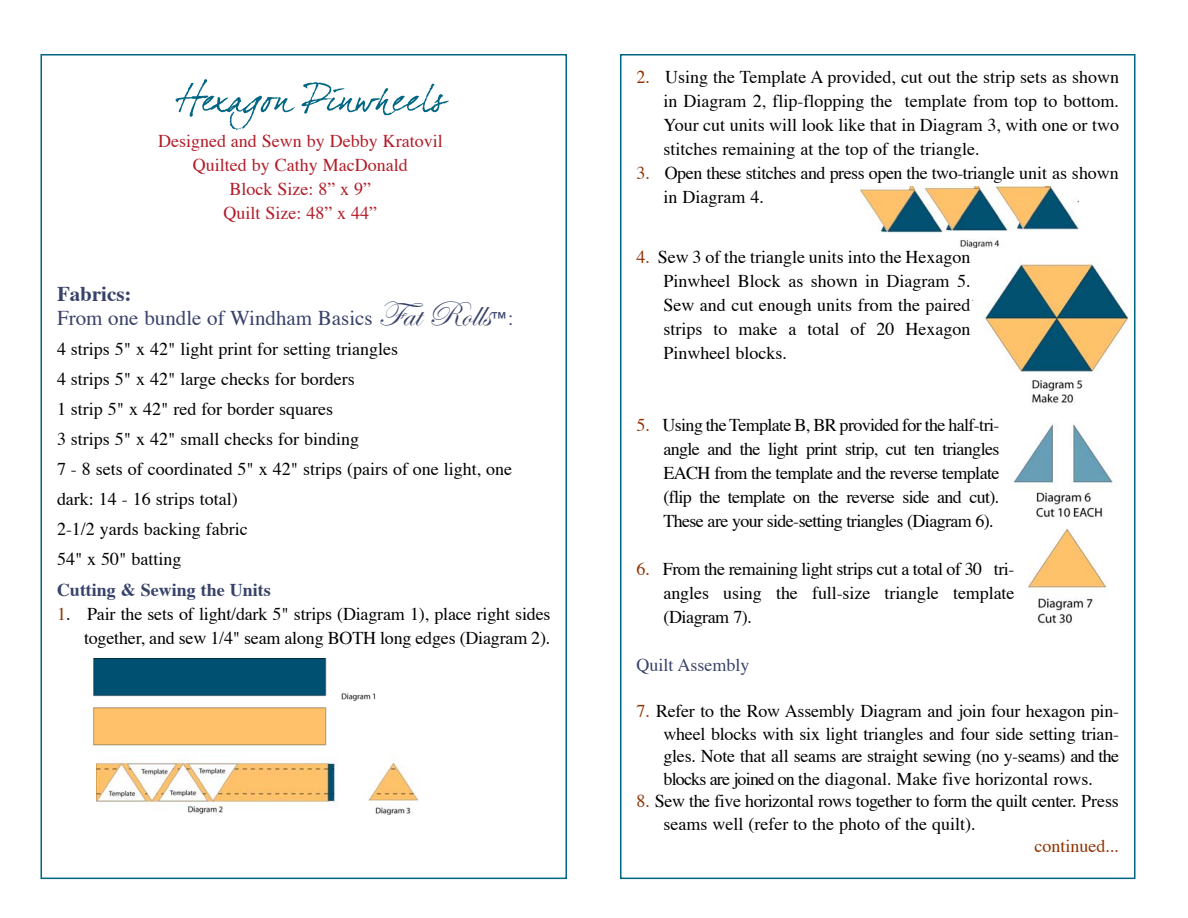
<style>
.page{position:relative;width:1188px;height:918px;background:#fff}
.page>*{position:absolute;margin:0;border:0;box-sizing:border-box;transform-origin:0 0}
.t1{font:21px/24px "Times";color:#38426a}
.t2{font:18px/24px "Times";color:#000;text-align:justify}
.t3{font:18px/24px "Times";letter-spacing:-.025em;color:#000}
.t4{font:18px/24px "Times";color:#b21b27;text-align:center}
.t5{font:18px "Times";color:#38426a}
.t6{font:18px "Times";color:#903200}
.s1{font-weight:700}
.s2{font-family:"Edwardian Script ITC";font-size:36px}
.s3{font-family:"Helvetica";font-size:18px}
.s4{font-weight:700;color:#38426a}
.s5{color:#903200}
</style>
<div class="page">
<img style="left:93px;top:659px;width:283px;height:87px">
<img style="left:97px;top:756px;width:321px;height:59px">
<img style="left:861px;top:187px;width:217px;height:61px">
<img style="left:972px;top:264px;width:155px;height:139px">
<img style="left:1013px;top:423px;width:100px;height:95px">
<img style="left:1028px;top:529px;width:78px;height:95px">
<svg style="left:176px;top:79px;width:273px;height:51px"></svg>
<p class="t4" style="left:158px;top:130px;width:286px">Designed and Sewn by Debby Kratovil<br>Quilted by Cathy MacDonald<br>Block Size: 8” x 9”<br>Quilt Size: 48” x 44”</p>
<p class="t1" style="left:57px;top:283px;width:457px"><span class="s1">Fabrics:<br></span>From one bundle of Windham Basics <span class="s2">Fat Rolls</span><span class="s3">™:</span></p>
<p class="t2" style="left:57px;top:335px;width:457px;line-height:30.2px;text-align:left">4 strips 5" x 42" light print for setting triangles<br>4 strips 5" x 42" large checks for borders<br>1 strip 5" x 42" red for border squares<br>3 strips 5" x 42" small checks for binding<br>7 - 8 sets of coordinated 5" x 42" strips (pairs of one light, one dark: 14 - 16 strips total)<br>2-1/2 yards backing fabric<br>54" x 50" batting<br><span class="s4">Cutting &amp; Sewing the Units</span></p>
<p class="t2" style="left:57px;top:604px;width:495px;text-align:right"><span class="s5">1</span>. Pair the sets of light/dark 5" strips (Diagram 1), place right sides together, and sew 1/4" seam along BOTH long edges (Diagram 2).</p>
<p class="t2" style="left:663px;top:66px;width:457px;text-indent:-27px"><span class="s5">2.</span> Using the Template A provided, cut out the strip sets as shown in Diagram 2, flip-flopping the template from top to bottom.<br>Your cut units will look like that in Diagram 3, with one or two stitches remaining at the top of the triangle.</p>
<p class="t3" style="left:663px;top:162px;width:457px;text-indent:-27px"><span class="s5">3.</span> Open these stitches and press open the two-triangle unit as shown in Diagram 4.</p>
<p class="t2" style="left:663px;top:246px;width:309px;text-indent:-27px"><span class="s5">4.</span> Sew 3 of the triangle units into the Hexagon Pinwheel Block as shown in Diagram 5.<br>Sew and cut enough units from the paired strips to make a total of 20 Hexagon Pinwheel blocks.</p>
<p class="t2" style="left:663px;top:414px;width:337px;text-indent:-27px"><span class="s5">5.</span> Using the Template B, BR provided for the half-tri&shy;angle and the light print strip, cut ten triangles EACH from the template and the reverse template (flip the template on the reverse side and cut).<br>These are your side-setting triangles (Diagram 6).</p>
<p class="t2" style="left:663px;top:558px;width:353px;text-indent:-27px"><span class="s5">6.</span> From the remaining light strips cut a total of 30 tri&shy;angles using the full-size triangle template (Diagram 7).</p>
<p class="t5" style="left:636px;top:657px;width:114px">Quilt Assembly</p>
<p class="t2" style="left:663px;top:702px;width:457px;line-height:22.5px;text-indent:-27px"><span class="s5">7.</span> Refer to the Row Assembly Diagram and join four hexagon pin&shy;wheel blocks with six light triangles and four side setting trian&shy;gles. Note that all seams are straight sewing (no y-seams) and the blocks are joined on the diagonal. Make five horizontal rows.</p>
<p class="t3" style="left:636px;top:791px;width:484px"><span class="s5">8.</span> Sew the five horizontal rows together to form the quilt center. Press</p>
<p class="t2" style="left:663px;top:813px;width:314px">seams well (refer to the photo of the quilt).</p>
<p class="t6" style="left:1035px;top:839px;width:86px">continued...</p>
</div>
